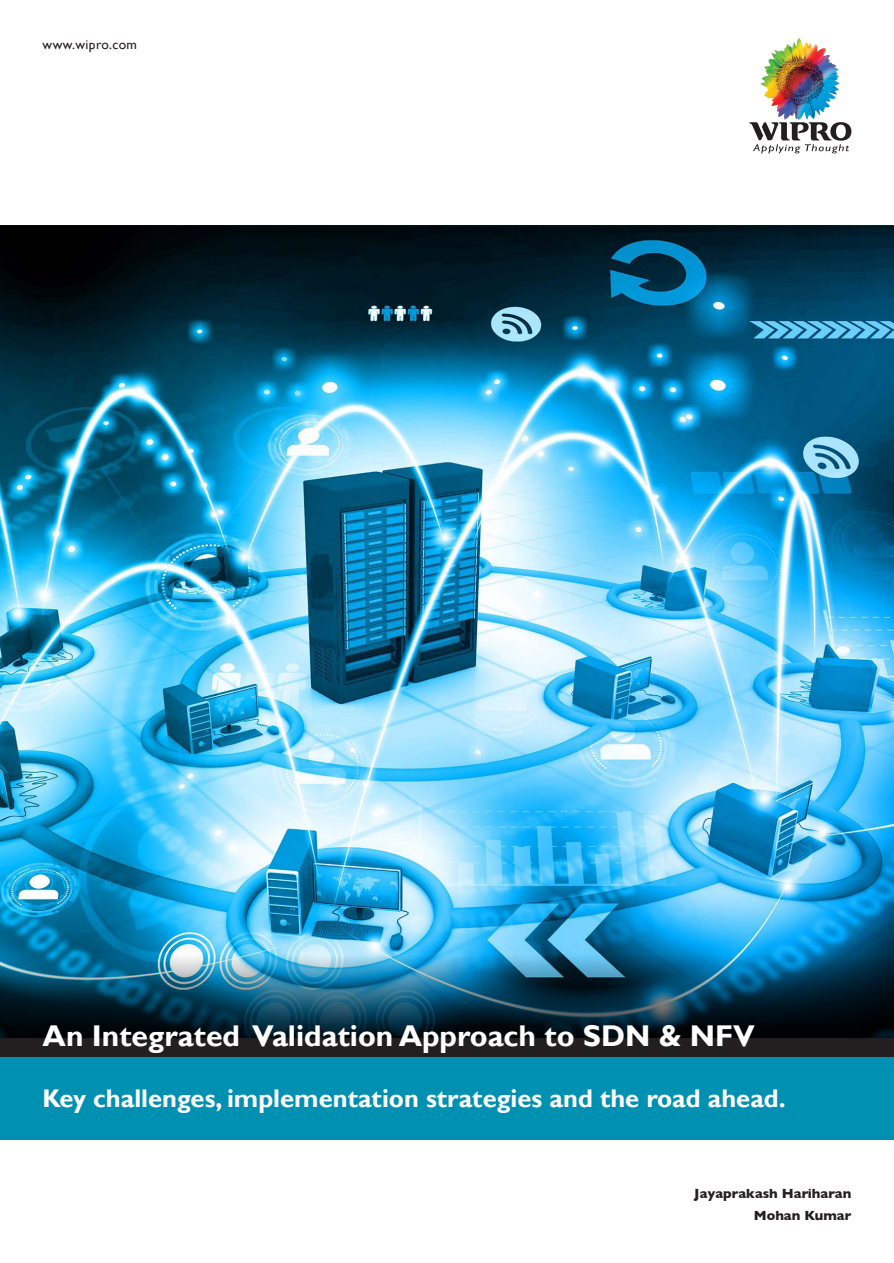
<style>
.page{position:relative;width:894px;height:1263px;background:#fff}
.page>*{position:absolute;margin:0;border:0;box-sizing:border-box;transform-origin:0 0}
.POV_Title{font:700 30px "Gill Sans";color:#fff}
.POV_Sub_Title{font:700 25.5px "Gill Sans";color:#fff}
.t1{font:700 13.5px "Gill Sans";color:#231f20}
.t2{font:13.5px "Gill Sans";letter-spacing:.03em;color:#231f20}
</style>
<div class="page">
<img style="left:0;top:225px;width:893px;height:718px">
<svg style="left:749px;top:122px;width:102px;height:31px"></svg>
<img style="left:774px;top:40px;width:24px;height:12px">
<img style="left:0;top:943px;width:893px;height:113px">
<div style="left:0;top:1056px;width:893px;height:83px;background:#0091b2"></div>
<p class="t2" style="left:43px;top:37px;width:96px">www.wipro.com</p>
<p class="POV_Title" style="left:43px;top:1017px;width:713px">An Integrated Validation Approach to SDN &amp; NFV</p>
<p class="POV_Sub_Title" style="left:43px;top:1083px;width:744px">Key challenges, implementation strategies and the road ahead.</p>
<p class="t1" style="left:694px;top:1182px;width:159px">Jayaprakash Hariharan</p>
<p class="t1" style="left:753px;top:1205px;width:99px">Mohan Kumar</p>
</div>
